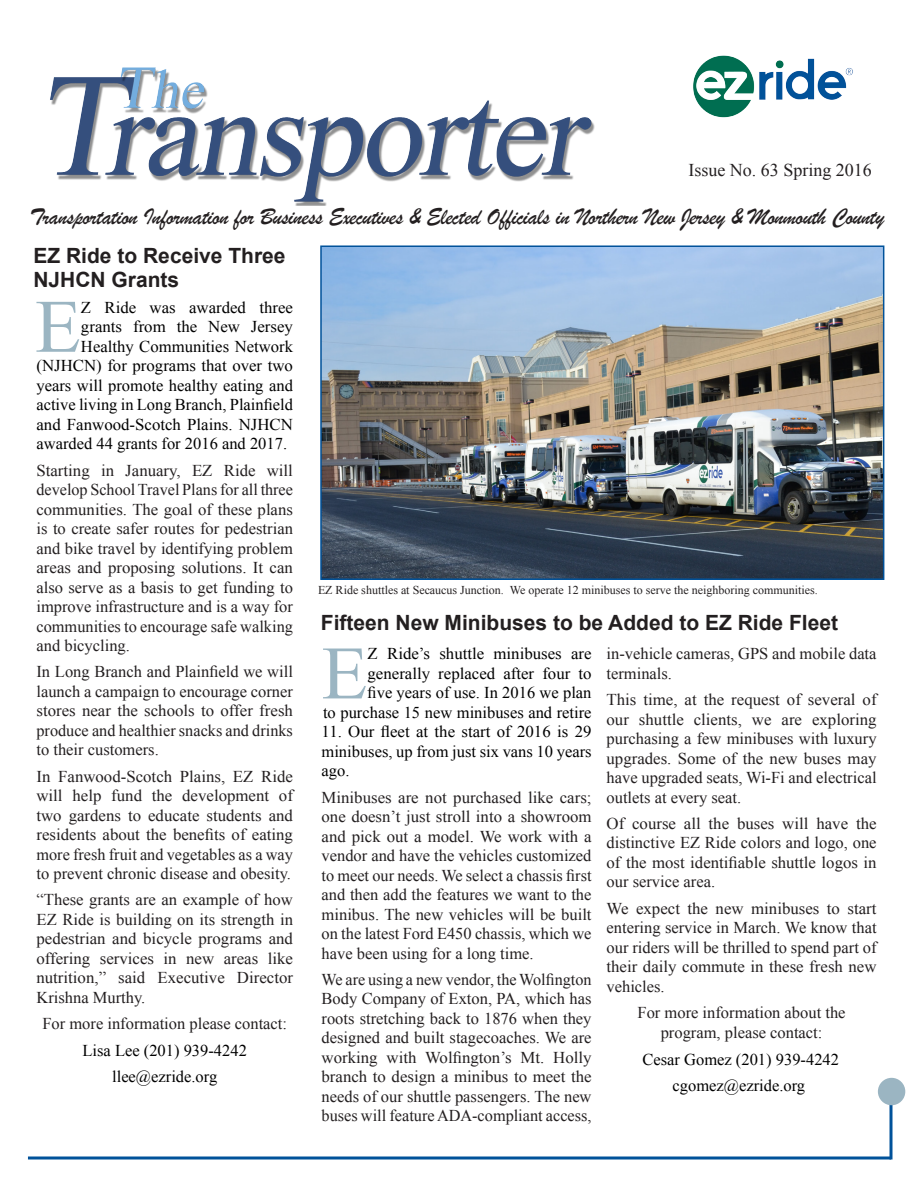
<style>
.page{position:relative;width:918px;height:1188px;background:#fff}
.page>*{position:absolute;margin:0;border:0;box-sizing:border-box;transform-origin:0 0}
.body_copy{font:75.45px "Times New Roman";color:#9bb5c2}
.t1{font:24px "Brush Script";letter-spacing:-.02em;color:#231f20}
.Headlines{font:700 21px/24px "Arial";color:#231f20}
.t2{font:18px "Times New Roman";color:#231f20}
.body_copy-2{font:16.5px/19.5px "Times New Roman";color:#231f20;text-align:justify}
.body_copy-3{font:16.5px/19.5px "Times New Roman";color:#000;text-align:right}
.ending_contact{font:16.5px/19.8px "Times New Roman";color:#231f20;text-align:center}
.ending_contact-2{font:16.5px "Times New Roman";color:#000}
.Photo_caption{font:12px "Times New Roman";color:#231f20}
</style>
<div class="page">
<hr style="left:28px;top:1157px;width:863px;height:3px;background:#01529a">
<img style="left:50px;top:67px;width:545px;height:138px">
<hr style="left:890px;top:1092px;width:2px;height:68px;background:#01529a">
<div style="left:879px;top:1079px;width:26px;height:25px;background:#9bb5c2;border-radius:50%"></div>
<div style="left:878px;top:1078px;width:27px;height:27px;border:2px solid #9bb5c2;border-radius:50%"></div>
<img style="left:323px;top:248px;width:558px;height:329px">
<div style="left:320px;top:245px;width:564px;height:335px;border:2px solid #01529a"></div>
<img style="left:693px;top:55px;width:160px;height:63px">
<p class="t2" style="left:688px;top:157px;width:185px">Issue No. 63 Spring 2016</p>
<p class="t1" style="left:30px;top:201px;width:856px">Transportation Information for Business Executives &amp; Elected Officials in Northern New Jersey &amp; Monmouth County</p>
<p class="Headlines" style="left:33px;top:244px;width:254px">EZ Ride to Receive Three<br>NJHCN Grants</p>
<p class="body_copy" style="left:35px;top:276px;width:48px">E</p>
<p class="body_copy-3" style="left:81px;top:297px;width:214px">Z Ride was awarded three</p>
<p class="body_copy-3" style="left:81px;top:317px;width:214px">grants from the New Jersey</p>
<p class="body_copy-3" style="left:81px;top:336px;width:214px">Healthy Communities Network</p>
<p class="body_copy-3" style="left:36px;top:356px;width:258px">(NJHCN) for programs that over two</p>
<p class="body_copy-3" style="left:36px;top:375px;width:258px">years will promote healthy eating and</p>
<p class="body_copy-3" style="left:36px;top:395px;width:258px">active living in Long Branch, Plainfield</p>
<p class="body_copy-3" style="left:36px;top:414px;width:258px">and Fanwood-Scotch Plains. NJHCN</p>
<p class="body_copy-3" style="left:36px;top:434px;width:252px">awarded 44 grants for 2016 and 2017.</p>
<p class="body_copy-2" style="left:36px;top:460px;width:258px">Starting in January, EZ Ride will develop School Travel Plans for all three communities. The goal of these plans is to create safer routes for pedestrian and bike travel by identifying problem areas and proposing solutions. It can also serve as a basis to get funding to improve infrastructure and is a way for communities to encourage safe walking and bicycling.</p>
<p class="body_copy-2" style="left:36px;top:662px;width:258px">In Long Branch and Plainfield we will launch a campaign to encourage corner stores near the schools to offer fresh produce and healthier snacks and drinks to their customers.</p>
<p class="body_copy-2" style="left:36px;top:766px;width:258px">In Fanwood-Scotch Plains, EZ Ride will help fund the development of two gardens to educate students and residents about the benefits of eating more fresh fruit and vegetables as a way to prevent chronic disease and obesity.</p>
<p class="body_copy-2" style="left:36px;top:890px;width:258px">“These grants are an example of how EZ Ride is building on its strength in pedestrian and bicycle programs and offering services in new areas like nutrition,” said Executive Director Krishna Murthy.</p>
<p class="ending_contact" style="left:42px;top:1014px;width:246px">For more information please contact:</p>
<p class="ending_contact-2" style="left:82px;top:1039px;width:166px">Lisa Lee (201) 939-4242</p>
<p class="ending_contact-2" style="left:112px;top:1066px;width:107px">llee@ezride.org</p>
<p class="Photo_caption" style="left:318px;top:582px;width:501px">EZ Ride shuttles at Secaucus Junction. We operate 12 minibuses to serve the neighboring communities.</p>
<p class="Headlines" style="left:321px;top:611px;width:519px">Fifteen New Minibuses to be Added to EZ Ride Fleet</p>
<p class="body_copy-3" style="left:323px;top:644px;width:270px">Z Ride’s shuttle minibuses are generally replaced after four to<br>five years of use. In 2016 we plan<br>to purchase 15 new minibuses and retire</p>
<p class="body_copy-3" style="left:322px;top:722px;width:272px;text-align:justify">11. Our fleet at the start of 2016 is 29 minibuses, up from just six vans 10 years ago.</p>
<p class="body_copy-2" style="left:322px;top:787px;width:272px">Minibuses are not purchased like cars; one doesn’t just stroll into a showroom and pick out a model. We work with a vendor and have the vehicles customized to meet our needs. We select a chassis first and then add the features we want to the minibus. The new vehicles will be built on the latest Ford E450 chassis, which we have been using for a long time.</p>
<p class="body_copy-2" style="left:322px;top:969px;width:272px">We are using a new vendor, the Wolfington Body Company of Exton, PA, which has roots stretching back to 1876 when they designed and built stagecoaches. We are working with Wolfington’s Mt. Holly branch to design a minibus to meet the needs of our shuttle passengers. The new buses will feature ADA-compliant access,</p>
<p class="body_copy" style="left:322px;top:622px;width:48px">E</p>
<p class="body_copy-2" style="left:607px;top:644px;width:272px">in-vehicle cameras, GPS and mobile data terminals.</p>
<p class="body_copy-2" style="left:607px;top:690px;width:272px">This time, at the request of several of our shuttle clients, we are exploring purchasing a few minibuses with luxury upgrades. Some of the new buses may have upgraded seats, Wi-Fi and electrical outlets at every seat.</p>
<p class="body_copy-2" style="left:607px;top:813px;width:272px">Of course all the buses will have the distinctive EZ Ride colors and logo, one of the most identifiable shuttle logos in our service area.</p>
<p class="body_copy-2" style="left:607px;top:898px;width:272px">We expect the new minibuses to start entering service in March. We know that our riders will be thrilled to spend part of their daily commute in these fresh new vehicles.</p>
<p class="ending_contact" style="left:638px;top:1003px;width:210px">For more information about the program, please contact:</p>
<p class="ending_contact-2" style="left:643px;top:1048px;width:198px">Cesar Gomez (201) 939-4242</p>
<p class="ending_contact-2" style="left:673px;top:1075px;width:134px">cgomez@ezride.org</p>
</div>
